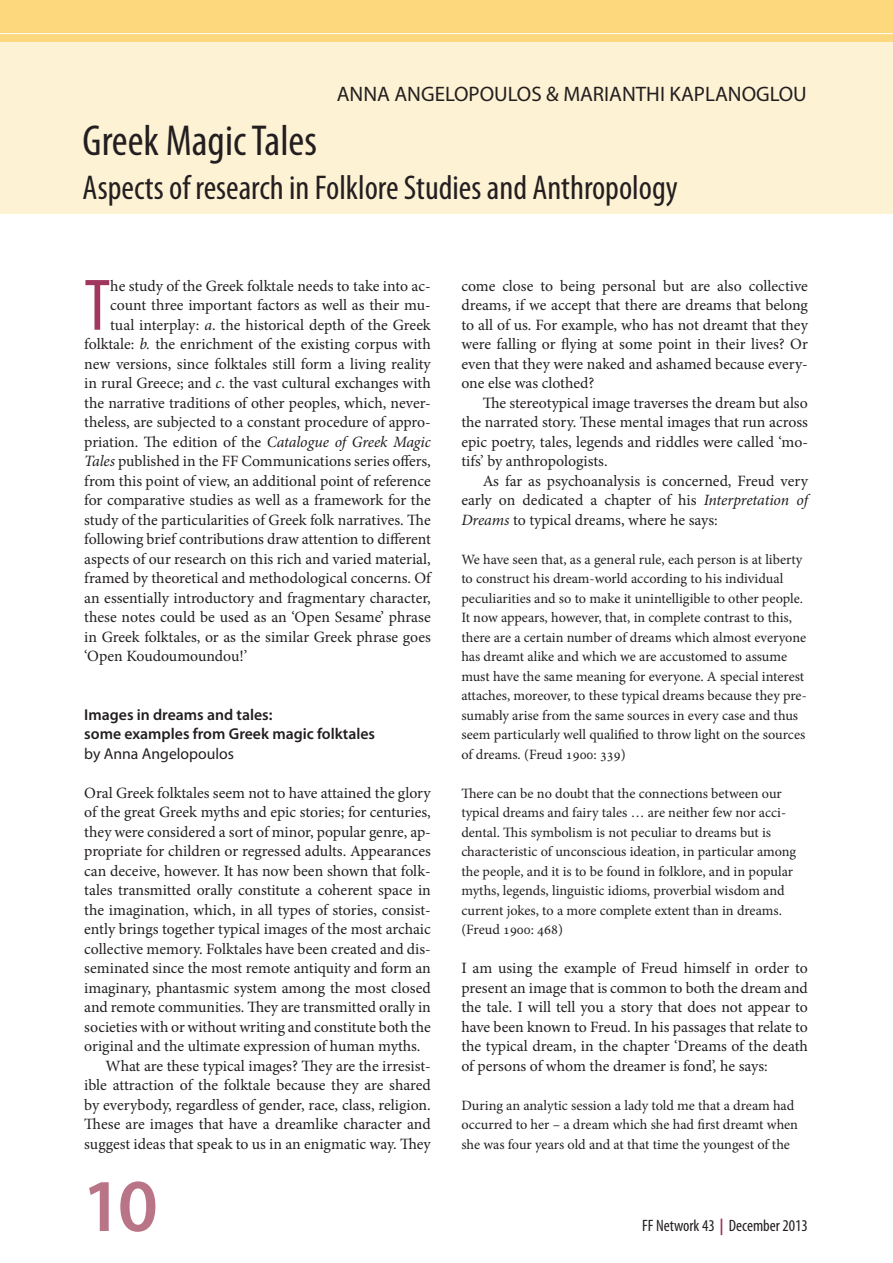
<style>
.page{position:relative;width:893px;height:1263px;background:#fff}
.page>*{position:absolute;margin:0;border:0;box-sizing:border-box;transform-origin:0 0}
.t1{font:600 75px "Myriad Pro";color:#ba7487}
.t2{font:condensed 73.65px "Myriad Pro";color:#9f375e}
.t3{font:condensed 43.5px "Myriad Pro";color:#231f20}
.t4{font:condensed 34.5px "Myriad Pro";color:#231f20}
.t5{font:21px "Myriad Pro";color:#231f20}
.t6{font:condensed 16.5px "Myriad Pro";color:#231f20}
.t7{font:15.75px/19.5px "Minion Pro";color:#231f20;text-align:justify}
.t8{font:600 15.75px/19.5px "Myriad Pro";color:#231f20}
.t9{font:15.75px "Myriad Pro";color:#231f20}
.t10{font:14.25px/19.5px "Minion Pro";color:#231f20}
.s1{font-style:italic}
.s2{font-weight:700;color:#9f375e}
</style>
<div class="page">
<div style="left:0;top:0;width:893px;height:43px;background:#fed87d"></div>
<hr style="left:0;top:33px;width:893px;height:1px;background:#fff">
<div style="left:0;top:43px;width:893px;height:171px;background:#fef2d4"></div>
<h3 class="t5" style="left:337px;top:81px;width:472px">ANNA ANGELOPOULOS &amp; MARIANTHI KAPLANOGLOU</h3>
<h3 class="t3" style="left:83px;top:114px;width:236px">Greek Magic Tales</h3>
<h3 class="t4" style="left:83px;top:166px;width:597px">Aspects of research in Folklore Studies and Anthropology</h3>
<h2 class="t2" style="left:84px;top:261px;width:28px">T</h2>
<p class="t7" style="left:110px;top:276px;width:322px">he study of the Greek folktale needs to take into ac-</p>
<p class="t7" style="left:110px;top:295px;width:322px">count three important factors as well as their mu-</p>
<p class="t7" style="left:110px;top:315px;width:322px">tual interplay: <span class="s1">a</span>. the historical depth of the Greek</p>
<p class="t7" style="left:84px;top:334px;width:348px">folktale: <span class="s1">b.</span> the enrichment of the existing corpus with</p>
<p class="t7" style="left:84px;top:354px;width:348px">new versions, since folktales still form a living reality</p>
<p class="t7" style="left:84px;top:373px;width:348px">in rural Greece; and <span class="s1">c</span>. the vast cultural exchanges with</p>
<p class="t7" style="left:84px;top:393px;width:348px">the narrative traditions of other peoples, which, never-</p>
<p class="t7" style="left:84px;top:412px;width:348px">theless, are subjected to a constant procedure of appro-</p>
<p class="t7" style="left:84px;top:432px;width:348px">priation. The edition of the <span class="s1">Catalogue of Greek Magic</span></p>
<p class="t7" style="left:84px;top:451px;width:348px"><span class="s1">Tales</span> published in the FF Communications series offers,</p>
<p class="t7" style="left:84px;top:471px;width:348px">from this point of view, an additional point of reference</p>
<p class="t7" style="left:84px;top:490px;width:348px">for comparative studies as well as a framework for the</p>
<p class="t7" style="left:84px;top:510px;width:348px">study of the particularities of Greek folk narratives. The</p>
<p class="t7" style="left:84px;top:529px;width:348px">following brief contributions draw attention to different</p>
<p class="t7" style="left:84px;top:549px;width:348px">aspects of our research on this rich and varied material,</p>
<p class="t7" style="left:84px;top:568px;width:348px">framed by theoretical and methodological concerns. Of</p>
<p class="t7" style="left:84px;top:588px;width:348px">an essentially introductory and fragmentary character,</p>
<p class="t7" style="left:84px;top:607px;width:348px">these notes could be used as an ‘Open Sesame’ phrase</p>
<p class="t7" style="left:84px;top:627px;width:348px">in Greek folktales, or as the similar Greek phrase goes</p>
<p class="t7" style="left:84px;top:646px;width:164px">‘Open Koudoumoundou!’</p>
<p class="t8" style="left:84px;top:704px;width:292px">Images in dreams and tales:<br>some examples from Greek magic folktales</p>
<p class="t9" style="left:84px;top:744px;width:151px">by Anna Angelopoulos</p>
<p class="t7" style="left:84px;top:783px;width:348px">Oral Greek folktales seem not to have attained the glory</p>
<p class="t7" style="left:84px;top:802px;width:348px">of the great Greek myths and epic stories; for centuries,</p>
<p class="t7" style="left:84px;top:822px;width:348px">they were considered a sort of minor, popular genre, ap-</p>
<p class="t7" style="left:84px;top:841px;width:348px">propriate for children or regressed adults. Appearances</p>
<p class="t7" style="left:84px;top:861px;width:348px">can deceive, however. It has now been shown that folk-</p>
<p class="t7" style="left:84px;top:880px;width:348px">tales transmitted orally constitute a coherent space in</p>
<p class="t7" style="left:84px;top:900px;width:348px">the imagination, which, in all types of stories, consist-</p>
<p class="t7" style="left:84px;top:919px;width:348px">ently brings together typical images of the most archaic</p>
<p class="t7" style="left:84px;top:939px;width:348px">collective memory. Folktales have been created and dis-</p>
<p class="t7" style="left:84px;top:958px;width:348px">seminated since the most remote antiquity and form an</p>
<p class="t7" style="left:84px;top:978px;width:348px">imaginary, phantasmic system among the most closed</p>
<p class="t7" style="left:84px;top:997px;width:348px">and remote communities. They are transmitted orally in</p>
<p class="t7" style="left:84px;top:1017px;width:348px">societies with or without writing and constitute both the</p>
<p class="t7" style="left:84px;top:1036px;width:338px">original and the ultimate expression of human myths.</p>
<p class="t7" style="left:106px;top:1056px;width:327px">What are these typical images? They are the irresist-</p>
<p class="t7" style="left:84px;top:1075px;width:348px">ible attraction of the folktale because they are shared</p>
<p class="t7" style="left:84px;top:1095px;width:348px">by everybody, regardless of gender, race, class, religion.</p>
<p class="t7" style="left:84px;top:1114px;width:348px">These are images that have a dreamlike character and</p>
<p class="t7" style="left:84px;top:1134px;width:348px">suggest ideas that speak to us in an enigmatic way. They</p>
<h1 class="t1" style="left:82px;top:1158px;width:77px">10</h1>
<p class="t7" style="left:461px;top:276px;width:348px">come close to being personal but are also collective dreams, if we accept that there are dreams that belong to all of us. For example, who has not dreamt that they were falling or flying at some point in their lives? Or even that they were naked and ashamed because every&shy;one else was clothed?</p>
<p class="t7" style="left:461px;top:393px;width:348px;text-indent:21px">The stereotypical image traverses the dream but also the narrated story. These mental images that run across epic poetry, tales, legends and riddles were called ‘mo&shy;tifs’ by anthropologists.</p>
<p class="t7" style="left:461px;top:471px;width:348px;text-indent:21px">As far as psychoanalysis is concerned, Freud very early on dedicated a chapter of his <span class="s1">Interpretation of Dreams</span> to typical dreams, where he says:</p>
<p class="t10" style="left:461px;top:549px;width:347px">We have seen that, as a general rule, each person is at liberty to construct his dream-world according to his individual peculiarities and so to make it unintelligible to other people.<br>It now appears, however, that, in complete contrast to this, there are a certain number of dreams which almost everyone has dreamt alike and which we are accustomed to assume must have the same meaning for everyone. A special interest attaches, moreover, to these typical dreams because they pre&shy;sumably arise from the same sources in every case and thus seem particularly well qualified to throw light on the sources of dreams. (Freud 1900: 339)</p>
<p class="t10" style="left:461px;top:783px;width:336px">There can be no doubt that the connections between our typical dreams and fairy tales … are neither few nor acci&shy;dental. This symbolism is not peculiar to dreams but is characteristic of unconscious ideation, in particular among the people, and it is to be found in folklore, and in popular myths, legends, linguistic idioms, proverbial wisdom and current jokes, to a more complete extent than in dreams. (Freud 1900: 468)</p>
<p class="t7" style="left:461px;top:958px;width:348px">I am using the example of Freud himself in order to present an image that is common to both the dream and the tale. I will tell you a story that does not appear to have been known to Freud. In his passages that relate to the typical dream, in the chapter ‘Dreams of the death of persons of whom the dreamer is fond’, he says:</p>
<p class="t10" style="left:461px;top:1095px;width:338px">During an analytic session a lady told me that a dream had occurred to her – a dream which she had first dreamt when she was four years old and at that time the youngest of the</p>
<p class="t6" style="left:642px;top:1215px;width:167px">FF Network 43 <span class="s2">|</span> December 2013</p>
</div>
